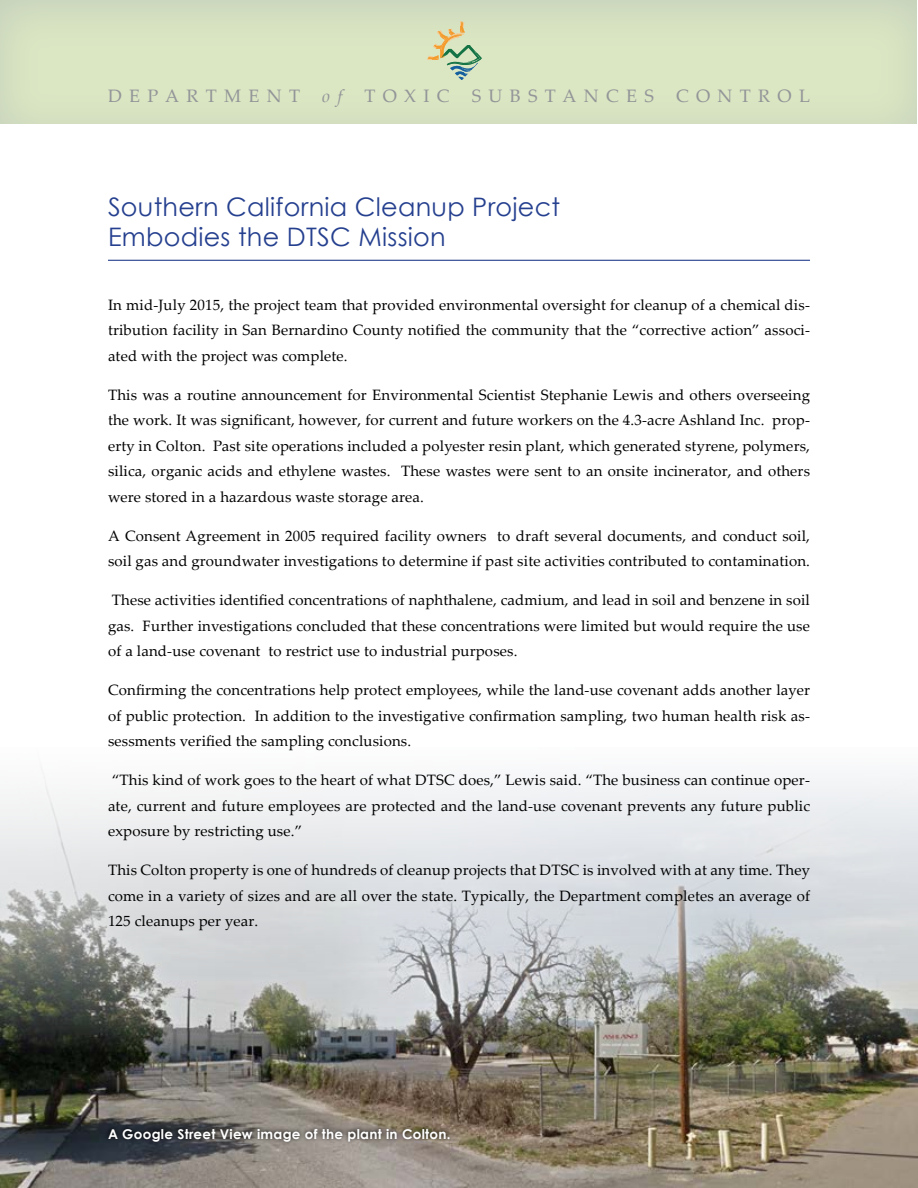
<style>
.page{position:relative;width:918px;height:1188px;background:#fff}
.page>*{position:absolute;margin:0;border:0;box-sizing:border-box;transform-origin:0 0}
.Head_Century{font:25.5px/30px "Century Gothic";letter-spacing:.01em;color:#25408f}
.t1{font:18px "Palatino Linotype";color:#939598}
.Body{font:15px/25.5px "Palatino Linotype";letter-spacing:.01em;color:#000;text-align:justify}
.photo_caption{font:700 13.5px "Century Gothic";letter-spacing:.02em;color:#fff}
.s1{font-style:italic}
</style>
<div class="page">
<div style="left:0;top:0;width:918px;height:125px;background:#d9e4c2"></div>
<svg style="left:427px;top:21px;width:54px;height:59px"></svg>
<img style="left:0;top:770px;width:918px;height:418px">
<hr style="left:108px;top:260px;width:702px;height:1px;background:#25408f">
<svg style="left:103px;top:1124px;width:351px;height:21px;background:#5f5b58"></svg>
<p class="t1" style="left:108px;top:83px;width:704px">D E P A R T M E N T <span class="s1">o f</span> T O X I C S U B S T A N C E S C O N T R O L</p>
<p class="Head_Century" style="left:108px;top:192px;width:454px">Southern California Cleanup Project<br>Embodies the DTSC Mission</p>
<p class="Body" style="left:108px;top:291px;width:703px">In mid-July 2015, the project team that provided environmental oversight for cleanup of a chemical dis&shy;tribution facility in San Bernardino County notified the community that the “corrective action” associ&shy;ated with the project was complete.</p>
<p class="Body" style="left:108px;top:381px;width:704px">This was a routine announcement for Environmental Scientist Stephanie Lewis and others overseeing the work. It was significant, however, for current and future workers on the 4.3-acre Ashland Inc. prop&shy;erty in Colton. Past site operations included a polyester resin plant, which generated styrene, polymers, silica, organic acids and ethylene wastes. These wastes were sent to an onsite incinerator, and others were stored in a hazardous waste storage area.</p>
<p class="Body" style="left:108px;top:522px;width:704px">A Consent Agreement in 2005 required facility owners to draft several documents, and conduct soil, soil gas and groundwater investigations to determine if past site activities contributed to contamination.</p>
<p class="Body" style="left:108px;top:587px;width:704px">These activities identified concentrations of naphthalene, cadmium, and lead in soil and benzene in soil gas. Further investigations concluded that these concentrations were limited but would require the use of a land-use covenant to restrict use to industrial purposes.</p>
<p class="Body" style="left:108px;top:677px;width:704px">Confirming the concentrations help protect employees, while the land-use covenant adds another layer of public protection. In addition to the investigative confirmation sampling, two human health risk as&shy;sessments verified the sampling conclusions.</p>
<p class="Body" style="left:108px;top:767px;width:704px">“This kind of work goes to the heart of what DTSC does,” Lewis said. “The business can continue oper&shy;ate, current and future employees are protected and the land-use covenant prevents any future public exposure by restricting use.”</p>
<p class="Body" style="left:108px;top:857px;width:704px">This Colton property is one of hundreds of cleanup projects that DTSC is involved with at any time. They come in a variety of sizes and are all over the state. Typically, the Department completes an average of 125 cleanups per year.</p>
<p class="photo_caption" style="left:108px;top:1124px;width:344px">A Google Street View image of the plant in Colton.</p>
</div>
